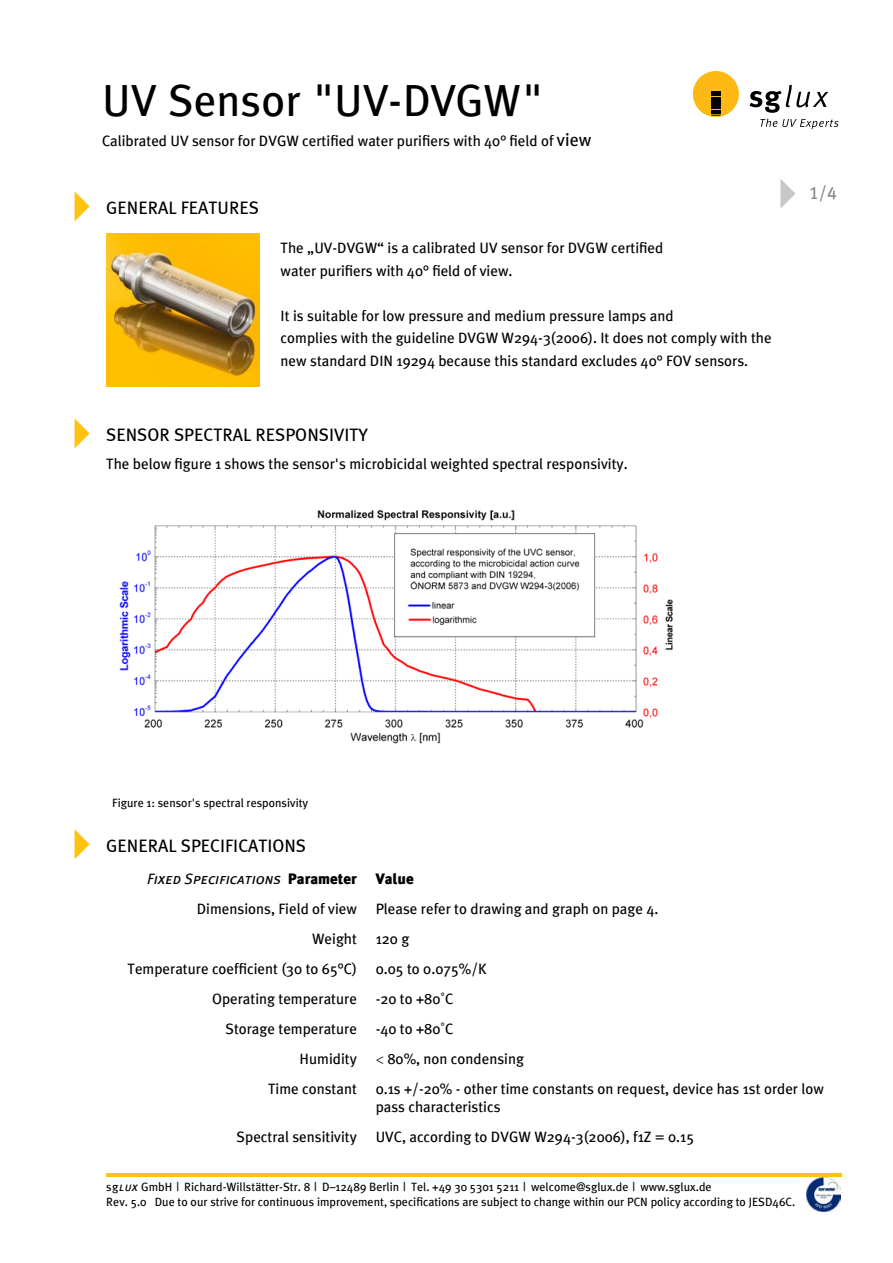
<style>
.page{position:relative;width:893px;height:1263px;background:#fff}
.page>*{position:absolute;margin:0;border:0;box-sizing:border-box;transform-origin:0 0}
.t1{font:45px "Meta Plus";color:#000}
.t2{font:18px "Meta Plus Book Caps";color:#000}
.t3{font:18px "Meta Plus Book Caps";color:#848688}
.t4{font:15px/30px "Meta Plus";color:#000}
.t5{font:italic 15px "Meta Plus Book Caps";color:#000}
.t6{font:900 15px "Meta Plus";color:#000}
.t7{font:12px/15px "Meta Plus";color:#000}
.s1{font-size:18px}
.s2{font-family:"Meta Plus";font-weight:900;font-style:normal}
.s3{font-family:"Minion Pro"}
.s4{font-family:"Meta Plus Book Caps";font-style:italic}
</style>
<div class="page">
<svg style="left:75px;top:192px;width:15px;height:29px"></svg>
<img style="left:106px;top:234px;width:153px;height:153px">
<svg style="left:780px;top:179px;width:15px;height:30px"></svg>
<svg style="left:75px;top:419px;width:15px;height:29px"></svg>
<hr style="left:106px;top:1173px;width:736px;height:3px;background:#ffc20e">
<img style="left:806px;top:1178px;width:34px;height:34px">
<img style="left:119px;top:510px;width:554px;height:234px">
<svg style="left:693px;top:71px;width:46px;height:46px"></svg>
<svg style="left:749px;top:85px;width:89px;height:44px"></svg>
<svg style="left:75px;top:829px;width:15px;height:30px"></svg>
<h1 class="t1" style="left:102px;top:74px;width:444px">UV Sensor "UV-DVGW"</h1>
<p class="t4" style="left:102px;top:126px;width:491px">Calibrated UV sensor for DVGW certified water purifiers with 40° field of <span class="s1">view</span></p>
<p class="t2" style="left:106px;top:197px;width:154px">GENERAL FEATURES</p>
<p class="t4" style="left:281px;top:237px;width:384px;line-height:22.5px">The „UV-DVGW“ is a calibrated UV sensor for DVGW certified water purifiers with 40° field of view.</p>
<p class="t4" style="left:281px;top:304px;width:493px;line-height:22.5px">It is suitable for low pressure and medium pressure lamps and<br>complies with the guideline DVGW W294-3(2006). It does not comply with the new standard DIN 19294 because this standard excludes 40° FOV sensors.</p>
<p class="t2" style="left:106px;top:424px;width:161px">SENSOR SPECTRAL RESPONS</p>
<p class="t2" style="left:329px;top:424px;width:40px">IVITY</p>
<p class="t4" style="left:106px;top:449px;width:523px">The below figure 1 shows the sensor's microbicidal weighted spectral responsivity.</p>
<p class="t3" style="left:809px;top:182px;width:29px">1/4</p>
<p class="t7" style="left:112px;top:795px;width:198px">Figure 1: sensor's spectral responsivity</p>
<p class="t2" style="left:106px;top:835px;width:201px">GENERAL SPECIFICATIONS</p>
<p class="t5" style="left:147px;top:870px;width:211px">Fixed Specifications <span class="s2">Parameter</span></p>
<p class="t4" style="left:128px;top:893px;width:231px;text-align:right">Dimensions, Field of view<br>Weight<br>Temperature coefficient (30 to 65°C)<br>Operating temperature<br>Storage temperature<br>Humidity<br>Time constant</p>
<p class="t4" style="left:237px;top:1121px;width:122px">Spectral sensitivity</p>
<p class="t6" style="left:376px;top:870px;width:39px">Value</p>
<p class="t4" style="left:376px;top:893px;width:450px">Please refer to drawing and graph on page 4.<br>120 g<br>0.05 to 0.075%/K<br>-20 to +80˚C<br>-40 to +80˚C<br><span class="s3">&lt;</span> 80%, non condensing<br>0.1s +/-20% - other time constants on request, device has 1st order low</p>
<p class="t4" style="left:376px;top:1091px;width:320px">pass characteristics<br>UVC, according to DVGW W294-3(2006), f1Z = 0.15</p>
<p class="t7" style="left:106px;top:1179px;width:691px">sg<span class="s4">lux</span> GmbH | Richard-Willstätter-Str. 8 | D–12489 Berlin | Tel. +49 30 5301 5211 | welcome@sglux.de | www.sglux.de<br>Rev. 5.0 Due to our strive for continuous improvement, specifications are subject to change within our PCN policy according to JESD46C.</p>
</div>
